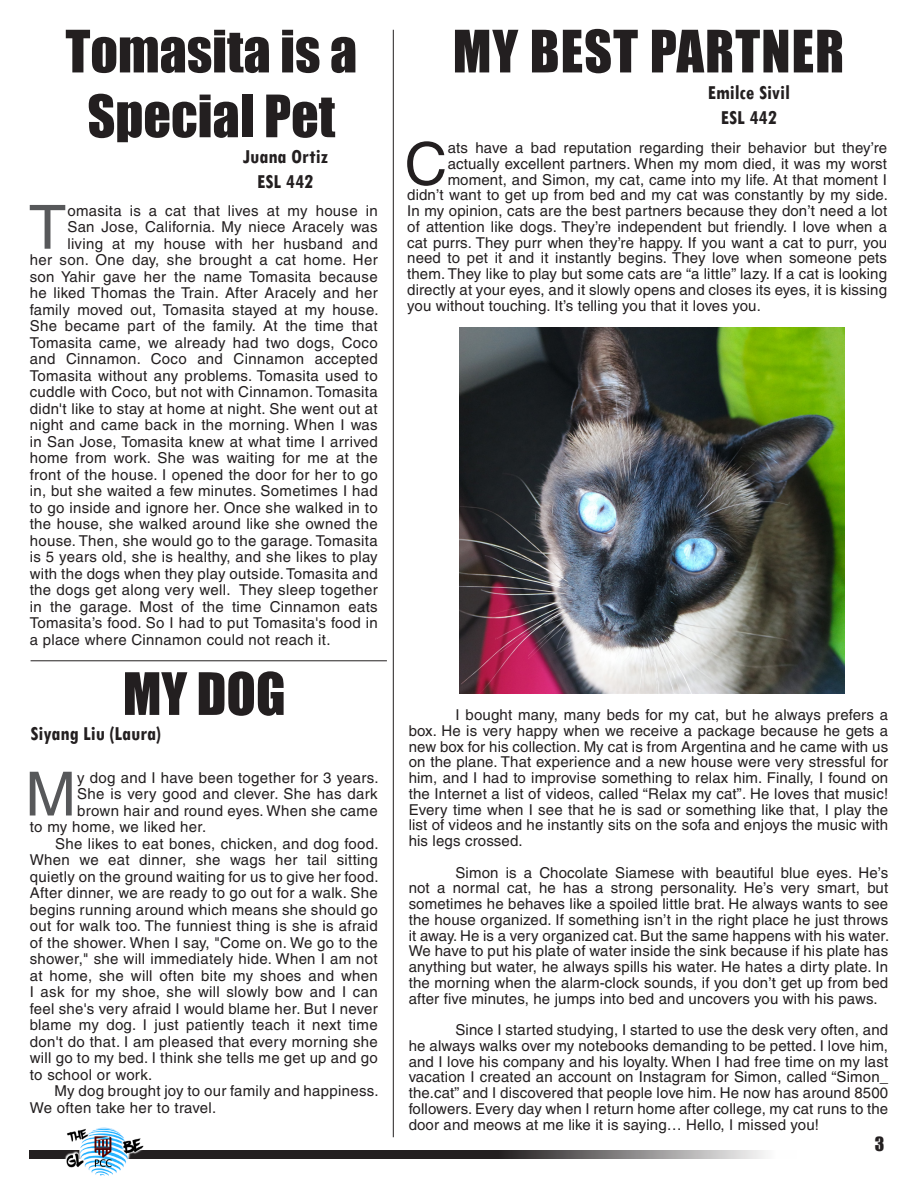
<style>
.page{position:relative;width:918px;height:1188px;background:#fff}
.page>*{position:absolute;margin:0;border:0;box-sizing:border-box;transform-origin:0 0}
.t1{font:60.9px "Helvetica";color:#57585a}
.t2{font:58.8px "Helvetica";color:#231f20}
.t3{font:54px/64.8px "Impact";color:#231f20;text-align:center}
.t4{font:54px "Impact";letter-spacing:.02em;color:#231f20}
.t5{font:700 condensed 21px "Tw Cen";color:#231f20}
.t6{font:18px "Impact";color:#231f20}
.t7{font:15px/15.8px "Helvetica";letter-spacing:.02em;color:#231f20;text-align:justify}
</style>
<div class="page">
<svg style="left:30px;top:1150px;width:735px;height:9px;background:#4d4a4b"></svg>
<hr style="left:31px;top:660px;width:356px;height:1px;background:#231f20">
<hr style="left:393px;top:30px;width:1px;height:1107px;background:#231f20">
<img style="left:64px;top:1128px;width:81px;height:48px">
<img style="left:459px;top:328px;width:386px;height:365px">
<p class="t3" style="left:65px;top:17px;width:293px">Tomasita is a<br>Special Pet</p>
<p class="t5" style="left:243px;top:144px;width:87px">Juana Ortiz</p>
<p class="t5" style="left:257px;top:169px;width:58px">ESL 442</p>
<p class="t1" style="left:29px;top:192px;width:39px">T</p>
<p class="t7" style="left:67px;top:203px;width:312px">omasita is a cat that lives at my house in</p>
<p class="t7" style="left:67px;top:219px;width:312px">San Jose, California. My niece Aracely was</p>
<p class="t7" style="left:67px;top:236px;width:312px">living at my house with her husband and</p>
<p class="t7" style="left:30px;top:252px;width:349px">her son. One day, she brought a cat home. Her</p>
<p class="t7" style="left:30px;top:269px;width:350px">son Yahir gave her the name Tomasita because</p>
<p class="t7" style="left:30px;top:285px;width:350px">he liked Thomas the Train. After Aracely and her</p>
<p class="t7" style="left:30px;top:302px;width:350px">family moved out, Tomasita stayed at my house.</p>
<p class="t7" style="left:30px;top:318px;width:349px">She became part of the family. At the time that</p>
<p class="t7" style="left:30px;top:335px;width:350px">Tomasita came, we already had two dogs, Coco</p>
<p class="t7" style="left:30px;top:351px;width:350px">and Cinnamon. Coco and Cinnamon accepted</p>
<p class="t7" style="left:30px;top:368px;width:350px">Tomasita without any problems. Tomasita used to</p>
<p class="t7" style="left:30px;top:384px;width:349px">cuddle with Coco, but not with Cinnamon. Tomasita</p>
<p class="t7" style="left:30px;top:401px;width:350px">didn't like to stay at home at night. She went out at</p>
<p class="t7" style="left:30px;top:417px;width:350px">night and came back in the morning. When I was</p>
<p class="t7" style="left:30px;top:434px;width:350px">in San Jose, Tomasita knew at what time I arrived</p>
<p class="t7" style="left:30px;top:450px;width:349px">home from work. She was waiting for me at the</p>
<p class="t7" style="left:30px;top:467px;width:350px">front of the house. I opened the door for her to go</p>
<p class="t7" style="left:30px;top:483px;width:350px">in, but she waited a few minutes. Sometimes I had</p>
<p class="t7" style="left:30px;top:500px;width:349px">to go inside and ignore her. Once she walked in to</p>
<p class="t7" style="left:30px;top:516px;width:349px">the house, she walked around like she owned the</p>
<p class="t7" style="left:30px;top:533px;width:350px">house. Then, she would go to the garage. Tomasita</p>
<p class="t7" style="left:30px;top:549px;width:350px">is 5 years old, she is healthy, and she likes to play</p>
<p class="t7" style="left:30px;top:566px;width:350px">with the dogs when they play outside. Tomasita and</p>
<p class="t7" style="left:30px;top:582px;width:350px">the dogs get along very well. They sleep together</p>
<p class="t7" style="left:30px;top:599px;width:350px">in the garage. Most of the time Cinnamon eats</p>
<p class="t7" style="left:30px;top:615px;width:350px">Tomasita’s food. So I had to put Tomasita's food in</p>
<p class="t7" style="left:30px;top:632px;width:302px">a place where Cinnamon could not reach it.</p>
<p class="t3" style="left:123px;top:660px;width:164px">MY DOG</p>
<p class="t5" style="left:31px;top:721px;width:132px">Siyang Liu (Laura)</p>
<p class="t1" style="left:25px;top:759px;width:52px">M</p>
<p class="t7" style="left:77px;top:769px;width:303px">y dog and I have been together for 3 years.</p>
<p class="t7" style="left:77px;top:786px;width:302px">She is very good and clever. She has dark</p>
<p class="t7" style="left:77px;top:802px;width:302px">brown hair and round eyes. When she came</p>
<p class="t7" style="left:30px;top:819px;width:178px">to my home, we liked her.</p>
<p class="t7" style="left:30px;top:835px;width:350px;line-height:16.5px;text-indent:25px">She likes to eat bones, chicken, and dog food.<br>When we eat dinner, she wags her tail sitting quietly on the ground waiting for us to give her food.<br>After dinner, we are ready to go out for a walk. She begins running around which means she should go out for walk too. The funniest thing is she is afraid of the shower. When I say, "Come on. We go to the shower," she will immediately hide. When I am not at home, she will often bite my shoes and when I ask for my shoe, she will slowly bow and I can feel she's very afraid I would blame her. But I never blame my dog. I just patiently teach it next time don't do that. I am pleased that every morning she will go to my bed. I think she tells me get up and go to school or work.</p>
<p class="t7" style="left:30px;top:1082px;width:350px;line-height:16.5px;text-indent:25px">My dog brought joy to our family and happiness.<br>We often take her to travel.</p>
<p class="t4" style="left:453px;top:9px;width:393px">MY BEST PARTNER</p>
<p class="t5" style="left:708px;top:79px;width:84px">Emilce Sivil</p>
<p class="t5" style="left:721px;top:105px;width:58px">ESL 442</p>
<p class="t2" style="left:405px;top:130px;width:44px">C</p>
<p class="t7" style="left:448px;top:140px;width:441px">ats have a bad reputation regarding their behavior but they’re</p>
<p class="t7" style="left:448px;top:156px;width:441px">actually excellent partners. When my mom died, it was my worst</p>
<p class="t7" style="left:448px;top:172px;width:441px">moment, and Simon, my cat, came into my life. At that moment I</p>
<p class="t7" style="left:407px;top:187px;width:482px">didn’t want to get up from bed and my cat was constantly by my side.</p>
<p class="t7" style="left:407px;top:203px;width:482px">In my opinion, cats are the best partners because they don’t need a lot</p>
<p class="t7" style="left:407px;top:219px;width:482px">of attention like dogs. They’re independent but friendly. I love when a</p>
<p class="t7" style="left:407px;top:235px;width:482px">cat purrs. They purr when they’re happy. If you want a cat to purr, you</p>
<p class="t7" style="left:407px;top:250px;width:481px">need to pet it and it instantly begins. They love when someone pets</p>
<p class="t7" style="left:407px;top:266px;width:481px">them. They like to play but some cats are “a little” lazy. If a cat is looking</p>
<p class="t7" style="left:407px;top:282px;width:481px">directly at your eyes, and it slowly opens and closes its eyes, it is kissing</p>
<p class="t7" style="left:407px;top:298px;width:355px">you without touching. It’s telling you that it loves you.</p>
<p class="t7" style="left:409px;top:707px;width:481px;text-indent:47px">I bought many, many beds for my cat, but he always prefers a box. He is very happy when we receive a package because he gets a new box for his collection. My cat is from Argentina and he came with us on the plane. That experience and a new house were very stressful for him, and I had to improvise something to relax him. Finally, I found on the Internet a list of videos, called “Relax my cat”. He loves that music!<br>Every time when I see that he is sad or something like that, I play the list of videos and he instantly sits on the sofa and enjoys the music with his legs crossed.</p>
<p class="t7" style="left:409px;top:865px;width:482px;text-indent:47px">Simon is a Chocolate Siamese with beautiful blue eyes. He’s not a normal cat, he has a strong personality. He’s very smart, but sometimes he behaves like a spoiled little brat. He always wants to see the house organized. If something isn’t in the right place he just throws it away. He is a very organized cat. But the same happens with his water.<br>We have to put his plate of water inside the sink because if his plate has anything but water, he always spills his water. He hates a dirty plate. In the morning when the alarm-clock sounds, if you don’t get up from bed after five minutes, he jumps into bed and uncovers you with his paws.</p>
<p class="t7" style="left:409px;top:1022px;width:481px;text-indent:47px">Since I started studying, I started to use the desk very often, and he always walks over my notebooks demanding to be petted. I love him, and I love his company and his loyalty. When I had free time on my last vacation I created an account on Instagram for Simon, called “Simon_ the.cat” and I discovered that people love him. He now has around 8500 followers. Every day when I return home after college, my cat runs to the door and meows at me like it is saying… Hello, I missed you!</p>
<p class="t6" style="left:875px;top:1130px;width:11px">3</p>
</div>
